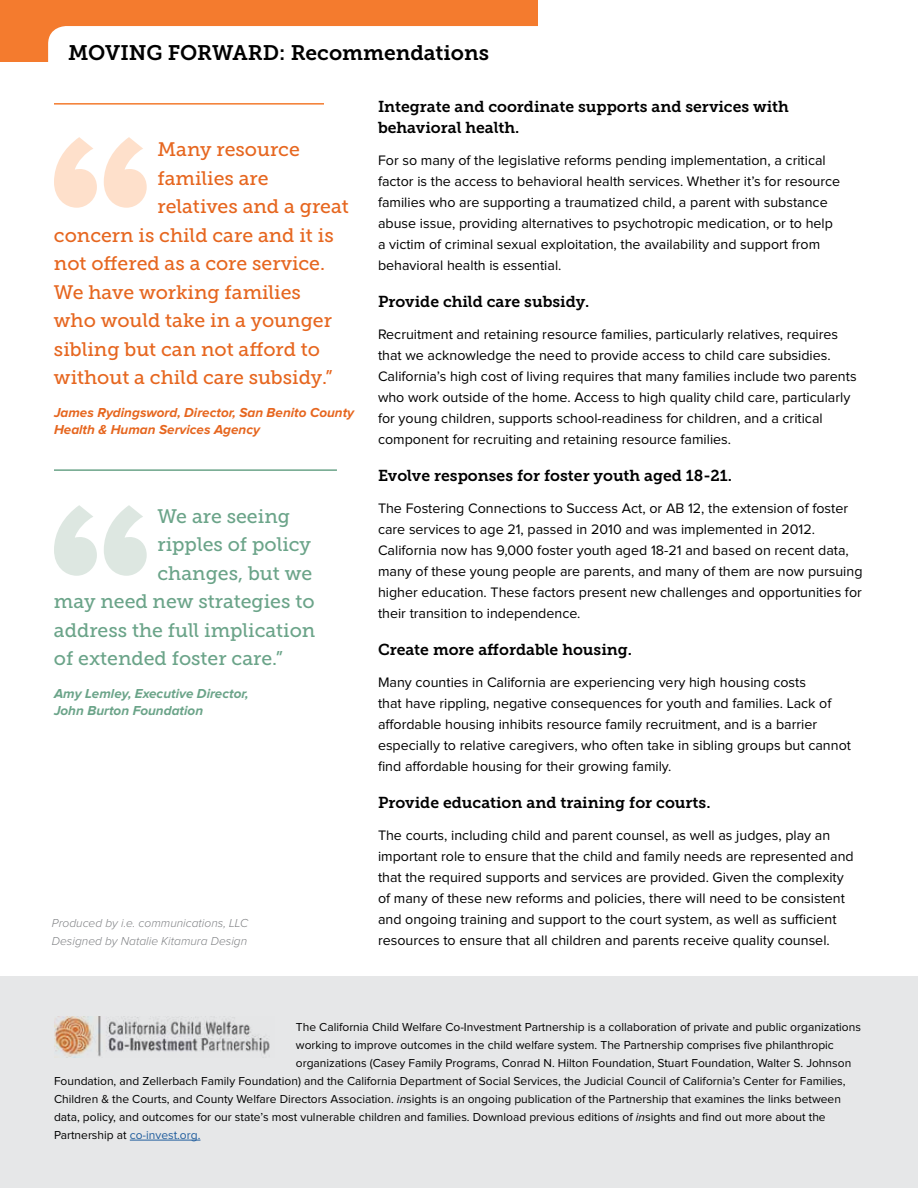
<style>
.page{position:relative;width:918px;height:1188px;background:#fff}
.page>*{position:absolute;margin:0;border:0;box-sizing:border-box;transform-origin:0 0}
.t1{font:21px "Museo Slab 700";color:#000}
.t2{font:19.5px "Museo Slab 500";color:#e6661f}
.t3{font:19.5px "Museo Slab 500";color:#6ba489}
.t4{font:15.75px/21px "Museo Slab 700";color:#000}
.t5{font:14.25px/21px "Proxima Nova";color:#000}
.t6{font:italic 700 13.5px/16.5px "Proxima Nova";color:#e6661f}
.t7{font:italic 700 13.5px/16.5px "Proxima Nova";color:#6ba489}
.t8{font:12px "Proxima Nova";color:#000}
.t9{font:italic 300 12px/18px "Proxima Nova";color:#808285}
.t10{font:12px "Proxima Nova";color:#215e9e}
.s1{font-style:italic}
.s2{color:#000}
</style>
<div class="page">
<div style="left:0;top:0;width:538px;height:61px;background:#f47b2e"></div>
<div style="left:48px;top:26px;width:527px;height:68px;background:#fff;border-radius:18px"></div>
<svg style="left:54px;top:137px;width:93px;height:71px"></svg>
<hr style="left:54px;top:103px;width:270px;height:2px;background:#f47b2e">
<svg style="left:54px;top:505px;width:93px;height:71px"></svg>
<div style="left:1px;top:976px;width:917px;height:212px;background:#e6e7e8"></div>
<img style="left:54px;top:1017px;width:216px;height:40px">
<hr style="left:130px;top:1140px;width:70px;height:1px;background:#215e9e">
<hr style="left:54px;top:469px;width:283px;height:2px;background:#6ba489">
<h1 class="t1" style="left:68px;top:41px;width:423px">MOVING FORWARD: Recommendations</h1>
<h2 class="t2" style="left:158px;top:139px;width:144px">Many resource</h2>
<h2 class="t2" style="left:158px;top:167px;width:113px">families are</h2>
<h2 class="t2" style="left:158px;top:196px;width:193px">relatives and a great</h2>
<h2 class="t2" style="left:54px;top:224px;width:281px">concern is child care and it is</h2>
<h2 class="t2" style="left:54px;top:253px;width:273px">not offered as a core service.</h2>
<h2 class="t2" style="left:54px;top:281px;width:248px">We have working families</h2>
<h2 class="t2" style="left:54px;top:310px;width:280px">who would take in a younger</h2>
<h2 class="t2" style="left:54px;top:338px;width:268px">sibling but can not afford to</h2>
<h2 class="t2" style="left:54px;top:367px;width:280px">without a child care subsidy.”</h2>
<p class="t6" style="left:54px;top:405px;width:302px">James Rydingsword, Director, San Benito County<br>Health &amp; Human Services Agency</p>
<h2 class="t3" style="left:158px;top:505px;width:134px">We are seeing</h2>
<h2 class="t3" style="left:158px;top:534px;width:155px">ripples of policy</h2>
<h2 class="t3" style="left:158px;top:562px;width:156px">changes, but we</h2>
<h2 class="t3" style="left:54px;top:591px;width:262px">may need new strategies to</h2>
<h2 class="t3" style="left:54px;top:619px;width:263px">address the full implication</h2>
<h2 class="t3" style="left:54px;top:648px;width:230px">of extended foster care.”</h2>
<p class="t7" style="left:54px;top:686px;width:196px">Amy Lemley, Executive Director,<br>John Burton Foundation</p>
<p class="t9" style="left:52px;top:914px;width:198px">Produced by i.e. communications, LLC<br>Designed by Natalie Kitamura Design</p>
<p class="t4" style="left:378px;top:96px;width:413px">Integrate and coordinate supports and services with behavioral health.</p>
<p class="t5" style="left:378px;top:150px;width:464px">For so many of the legislative reforms pending implementation, a critical factor is the access to behavioral health services. Whether it’s for resource families who are supporting a traumatized child, a parent with substance abuse issue, providing alternatives to psychotropic medication, or to help a victim of criminal sexual exploitation, the availability and support from behavioral health is essential.</p>
<p class="t4" style="left:378px;top:291px;width:213px">Provide child care subsidy.</p>
<p class="t5" style="left:378px;top:324px;width:480px">Recruitment and retaining resource families, particularly relatives, requires that we acknowledge the need to provide access to child care subsidies.<br>California’s high cost of living requires that many families include two parents who work outside of the home. Access to high quality child care, particularly for young children, supports school-readiness for children, and a critical component for recruiting and retaining resource families.</p>
<p class="t4" style="left:378px;top:465px;width:356px">Evolve responses for foster youth aged 18-21.</p>
<p class="t5" style="left:378px;top:498px;width:486px">The Fostering Connections to Success Act, or AB 12, the extension of foster care services to age 21, passed in 2010 and was implemented in 2012.<br>California now has 9,000 foster youth aged 18-21 and based on recent data, many of these young people are parents, and many of them are now pursuing higher education. These factors present new challenges and opportunities for their transition to independence.</p>
<p class="t4" style="left:378px;top:639px;width:256px">Create more affordable housing.</p>
<p class="t5" style="left:378px;top:672px;width:475px">Many counties in California are experiencing very high housing costs<br>that have rippling, negative consequences for youth and families. Lack of affordable housing inhibits resource family recruitment, and is a barrier especially to relative caregivers, who often take in sibling groups but cannot find affordable housing for their growing family.</p>
<p class="t4" style="left:378px;top:792px;width:334px">Provide education and training for courts.</p>
<p class="t5" style="left:378px;top:825px;width:477px">The courts, including child and parent counsel, as well as judges, play an important role to ensure that the child and family needs are represented and that the required supports and services are provided. Given the complexity of many of these new reforms and policies, there will need to be consistent and ongoing training and support to the court system, as well as sufficient resources to ensure that all children and parents receive quality counsel.</p>
<p class="t8" style="left:296px;top:1020px;width:567px">The California Child Welfare Co-Investment Partnership is a collaboration of private and public organizations</p>
<p class="t8" style="left:296px;top:1038px;width:540px">working to improve outcomes in the child welfare system. The Partnership comprises five philanthropic</p>
<p class="t8" style="left:296px;top:1056px;width:557px">organizations (Casey Family Programs, Conrad N. Hilton Foundation, Stuart Foundation, Walter S. Johnson</p>
<p class="t8" style="left:54px;top:1074px;width:793px">Foundation, and Zellerbach Family Foundation) and the California Department of Social Services, the Judicial Council of California’s Center for Families,</p>
<p class="t8" style="left:54px;top:1092px;width:789px">Children &amp; the Courts, and County Welfare Directors Association. <span class="s1">in</span>sights is an ongoing publication of the Partnership that examines the links between</p>
<p class="t8" style="left:54px;top:1110px;width:773px">data, policy, and outcomes for our state’s most vulnerable children and families. Download previous editions of <span class="s1">in</span>sights and find out more about the</p>
<p class="t10" style="left:54px;top:1128px;width:148px"><span class="s2">Partnership at</span> co-invest.org.</p>
</div>
